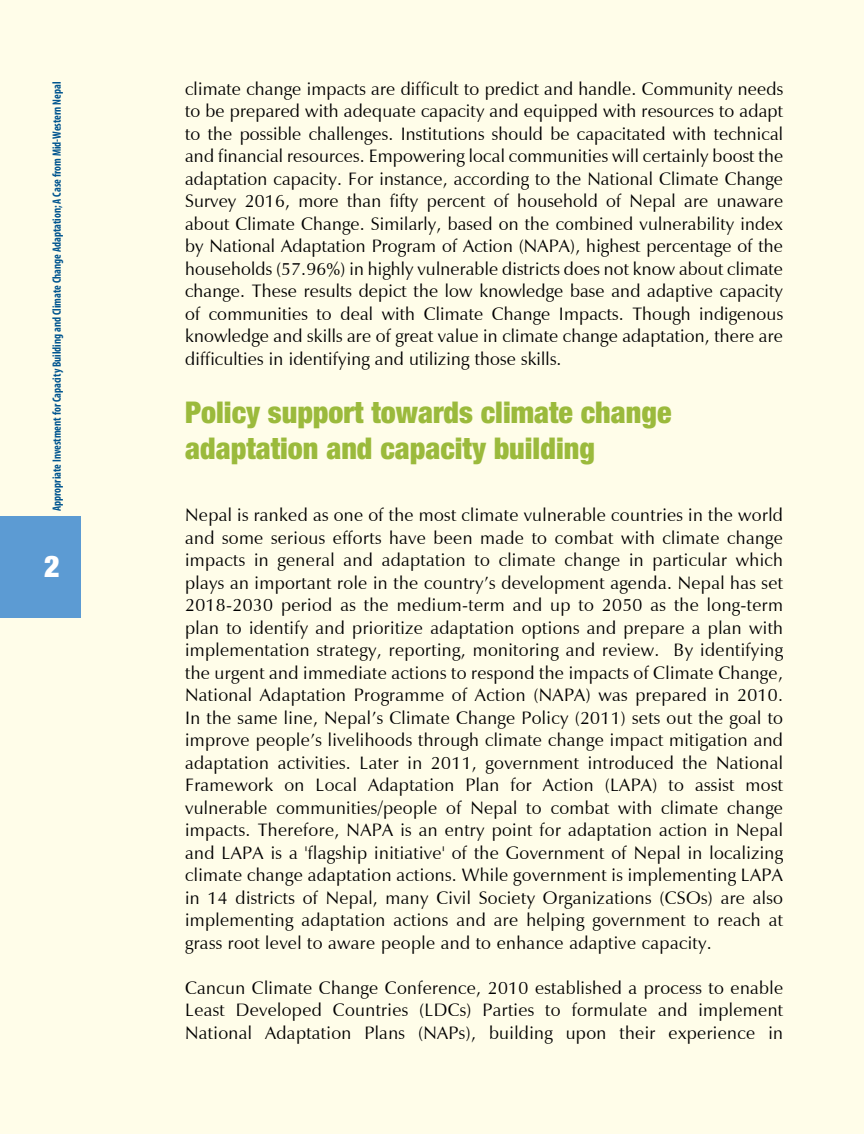
<style>
.page{position:relative;width:864px;height:1134px;background:#fffde9}
.page>*{position:absolute;margin:0;border:0;box-sizing:border-box;transform-origin:0 0}
.t1{font:900 condensed 30px/36px "Helvetica Neue";color:#9bba3c}
.t2{font:900 condensed 30px "Helvetica Neue";color:#fff}
.t3{font:18px/22.5px "Zapf Humanist 601 BT";letter-spacing:.02em;color:#000;text-align:justify}
.t4{font:700 condensed 12px "Myriad Pro";color:#00558f;scale:.94 1}
</style>
<div class="page">
<div style="left:0;top:516px;width:81px;height:102px;background:#5c9bd3"></div>
<p class="t4" style="left:49px;top:511px;width:458px;rotate:-90deg">Appropriate Investment for Capacity Building and Climate Change Adaptation; A Case from Mid-Western Nepal</p>
<p class="t3" style="left:185px;top:77px;width:599px">climate change impacts are difficult to predict and handle. Community needs to be prepared with adequate capacity and equipped with resources to adapt to the possible challenges. Institutions should be capacitated with technical and financial resources. Empowering local communities will certainly boost the adaptation capacity. For instance, according to the National Climate Change Survey 2016, more than fifty percent of household of Nepal are unaware about Climate Change. Similarly, based on the combined vulnerability index by National Adaptation Program of Action (NAPA), highest percentage of the households (57.96%) in highly vulnerable districts does not know about climate change. These results depict the low knowledge base and adaptive capacity of communities to deal with Climate Change Impacts. Though indigenous knowledge and skills are of great value in climate change adaptation, there are difficulties in identifying and utilizing those skills.</p>
<h1 class="t1" style="left:185px;top:394px;width:488px">Policy support towards climate change adaptation and capacity building</h1>
<p class="t3" style="left:185px;top:504px;width:599px">Nepal is ranked as one of the most climate vulnerable countries in the world and some serious efforts have been made to combat with climate change impacts in general and adaptation to climate change in particular which plays an important role in the country’s development agenda. Nepal has set 2018-2030 period as the medium-term and up to 2050 as the long-term plan to identify and prioritize adaptation options and prepare a plan with implementation strategy, reporting, monitoring and review. By identifying the urgent and immediate actions to respond the impacts of Climate Change, National Adaptation Programme of Action (NAPA) was prepared in 2010.<br>In the same line, Nepal’s Climate Change Policy (2011) sets out the goal to improve people’s livelihoods through climate change impact mitigation and adaptation activities. Later in 2011, government introduced the National Framework on Local Adaptation Plan for Action (LAPA) to assist most vulnerable communities/people of Nepal to combat with climate change impacts. Therefore, NAPA is an entry point for adaptation action in Nepal and LAPA is a 'flagship initiative' of the Government of Nepal in localizing climate change adaptation actions. While government is implementing LAPA in 14 districts of Nepal, many Civil Society Organizations (CSOs) are also implementing adaptation actions and are helping government to reach at grass root level to aware people and to enhance adaptive capacity.</p>
<p class="t3" style="left:185px;top:976px;width:599px">Cancun Climate Change Conference, 2010 established a process to enable Least Developed Countries (LDCs) Parties to formulate and implement National Adaptation Plans (NAPs), building upon their experience in</p>
<h1 class="t2" style="left:44px;top:548px;width:17px">2</h1>
</div>
